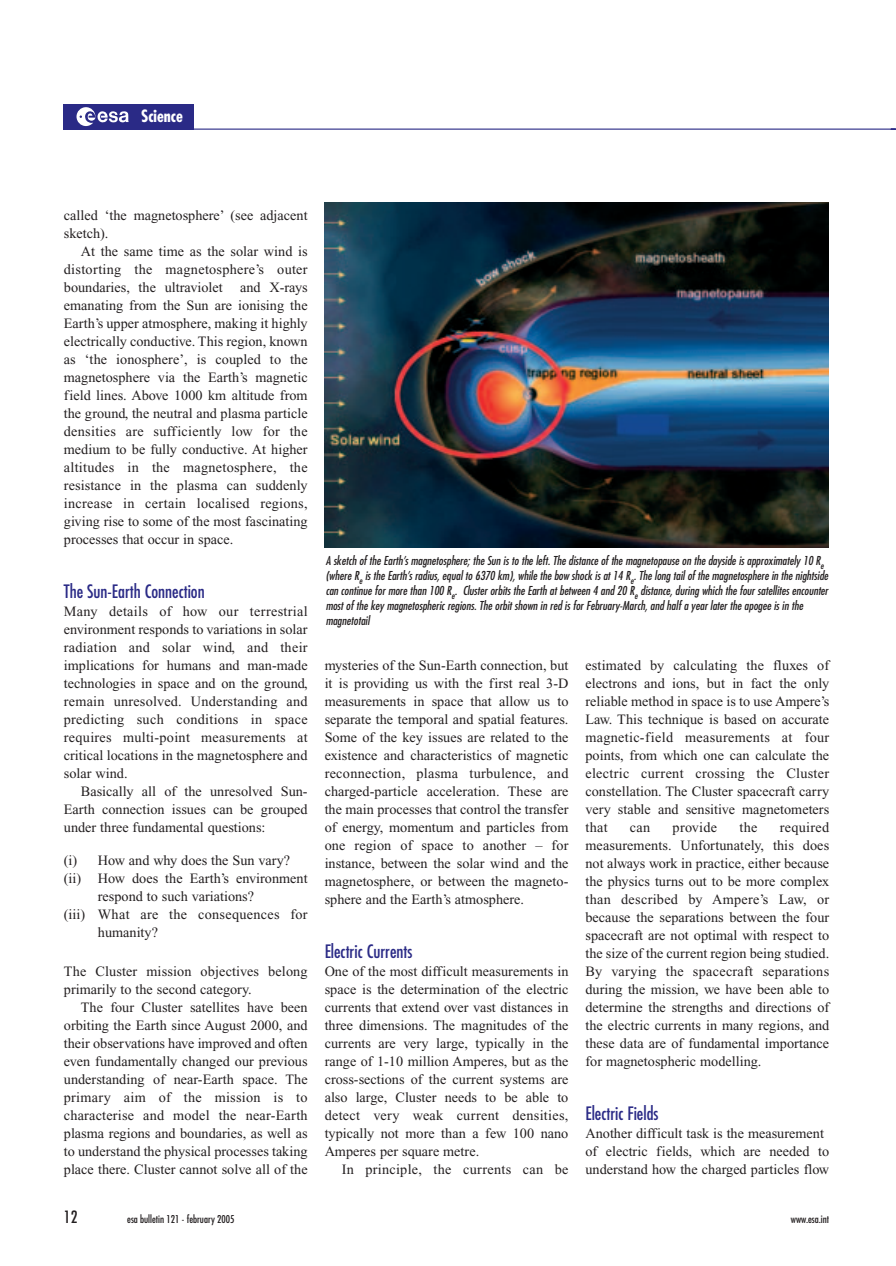
<style>
.page{position:relative;width:896px;height:1266px;background:#fff}
.page>*{position:absolute;margin:0;border:0;box-sizing:border-box;transform-origin:0 0}
.t1{font:condensed 18px "Futura";color:#2a2a86}
.t2{font:700 condensed 16.5px "Futura";color:#fff}
.t3{font:condensed 16.5px "Futura";color:#231f20}
.t4{font:14.25px/18px "Times";color:#231f20;text-align:justify}
.t5{font:14.25px "Times";letter-spacing:.02em;color:#231f20}
.t6{font:italic condensed 12px/15px "Futura";color:#231f20}
.t7{font:condensed 10.5px "Futura";color:#231f20}
</style>
<div class="page">
<img style="left:63px;top:104px;width:833px;height:444px">
<p class="t2" style="left:141px;top:109px;width:43px">Science</p>
<p class="t4" style="left:64px;top:207px;width:245px">called ‘the magnetosphere’ (see adjacent sketch).</p>
<p class="t4" style="left:64px;top:243px;width:245px;text-indent:17px">At the same time as the solar wind is distorting the magnetosphere’s outer boundaries, the ultraviolet and X-rays emanating from the Sun are ionising the Earth’s upper atmosphere, making it highly electrically conductive. This region, known as ‘the ionosphere’, is coupled to the magnetosphere via the Earth’s magnetic field lines. Above 1000 km altitude from the ground, the neutral and plasma particle densities are sufficiently low for the medium to be fully conductive. At higher altitudes in the magnetosphere, the resistance in the plasma can suddenly increase in certain localised regions, giving rise to some of the most fascinating processes that occur in space.</p>
<p class="t1" style="left:64px;top:583px;width:142px">The Sun-Earth Connection</p>
<p class="t4" style="left:64px;top:603px;width:245px">Many details of how our terrestrial environment responds to variations in solar radiation and solar wind, and their implications for humans and man-made technologies in space and on the ground, remain unresolved. Understanding and predicting such conditions in space requires multi-point measurements at critical locations in the magnetosphere and solar wind.</p>
<p class="t4" style="left:64px;top:783px;width:245px;text-indent:17px">Basically all of the unresolved Sun-Earth connection issues can be grouped under three fundamental questions:</p>
<p class="t4" style="left:64px;top:852px;width:228px">(i) How and why does the Sun vary?</p>
<p class="t4" style="left:64px;top:870px;width:245px">(ii) How does the Earth’s environment</p>
<p class="t4" style="left:98px;top:888px;width:158px">respond to such variations?</p>
<p class="t5" style="left:64px;top:909px;width:245px">(iii) What are the consequences for</p>
<p class="t4" style="left:98px;top:924px;width:62px">humanity?</p>
<p class="t4" style="left:64px;top:963px;width:245px">The Cluster mission objectives belong primarily to the second category.</p>
<p class="t4" style="left:64px;top:999px;width:245px;text-indent:17px">The four Cluster satellites have been orbiting the Earth since August 2000, and their observations have improved and often even fundamentally changed our previous understanding of near-Earth space. The primary aim of the mission is to characterise and model the near-Earth plasma regions and boundaries, as well as to understand the physical processes taking place there. Cluster cannot solve all of the</p>
<p class="t6" style="left:326px;top:554px;width:504px">A sketch of the Earth’s magnetosphere; the Sun is to the left. The distance of the magnetopause on the dayside is approximately 10 R<sub>e </sub>(where R<sub>e</sub> is the Earth’s radius, equal to 6370 km), while the bow shock is at 14 R<sub>e</sub>. The long tail of the magnetosphere in the nightside can continue for more than 100 R<sub>e</sub>. Cluster orbits the Earth at between 4 and 20 R<sub>e</sub> distance, during which the four satellites encounter most of the key magnetospheric regions. The orbit shown in red is for February-March, and half a year later the apogee is in the magnetotail</p>
<p class="t4" style="left:325px;top:657px;width:245px">mysteries of the Sun-Earth connection, but it is providing us with the first real 3-D measurements in space that allow us to separate the temporal and spatial features.<br>Some of the key issues are related to the existence and characteristics of magnetic reconnection, plasma turbulence, and charged-particle acceleration. These are the main processes that control the transfer of energy, momentum and particles from one region of space to another – for instance, between the solar wind and the magnetosphere, or between the magneto&shy;sphere and the Earth’s atmosphere.</p>
<p class="t1" style="left:325px;top:943px;width:89px">Electric Currents</p>
<p class="t4" style="left:325px;top:963px;width:245px">One of the most difficult measurements in space is the determination of the electric currents that extend over vast distances in three dimensions. The magnitudes of the currents are very large, typically in the range of 1-10 million Amperes, but as the cross-sections of the current systems are also large, Cluster needs to be able to detect very weak current densities, typically not more than a few 100 nano Amperes per square metre.</p>
<p class="t5" style="left:342px;top:1164px;width:228px">In principle, the currents can be</p>
<p class="t4" style="left:585px;top:657px;width:245px">estimated by calculating the fluxes of electrons and ions, but in fact the only reliable method in space is to use Ampere’s Law. This technique is based on accurate magnetic-field measurements at four points, from which one can calculate the electric current crossing the Cluster constellation. The Cluster spacecraft carry very stable and sensitive magnetometers that</p>
<p class="t4" style="left:585px;top:819px;width:245px;text-indent:194px">required measurements. Unfortunately, this does not always work in practice, either because the physics turns out to be more complex than described by Ampere’s Law, or because the separations between the four spacecraft are not optimal with respect to the size of the current region being studied.<br>By varying the spacecraft separations during the mission, we have been able to determine the strengths and directions of the electric currents in many regions, and these data are of fundamental importance for magnetospheric modelling.</p>
<p class="t1" style="left:585px;top:1105px;width:75px">Electric Fields</p>
<p class="t4" style="left:585px;top:1125px;width:245px;text-align:left">Another difficult task is the measurement of electric fields, which are needed to understand how the charged particles flow</p>
<p class="t4" style="left:630px;top:819px;width:22px">can</p>
<p class="t5" style="left:673px;top:822px;width:46px">provide</p>
<p class="t4" style="left:740px;top:819px;width:19px">the</p>
<p class="t3" style="left:64px;top:1209px;width:15px">12</p>
<p class="t7" style="left:127px;top:1214px;width:109px">esa bulletin 121 - february 2005</p>
<p class="t7" style="left:791px;top:1214px;width:40px">www.esa.int</p>
</div>
